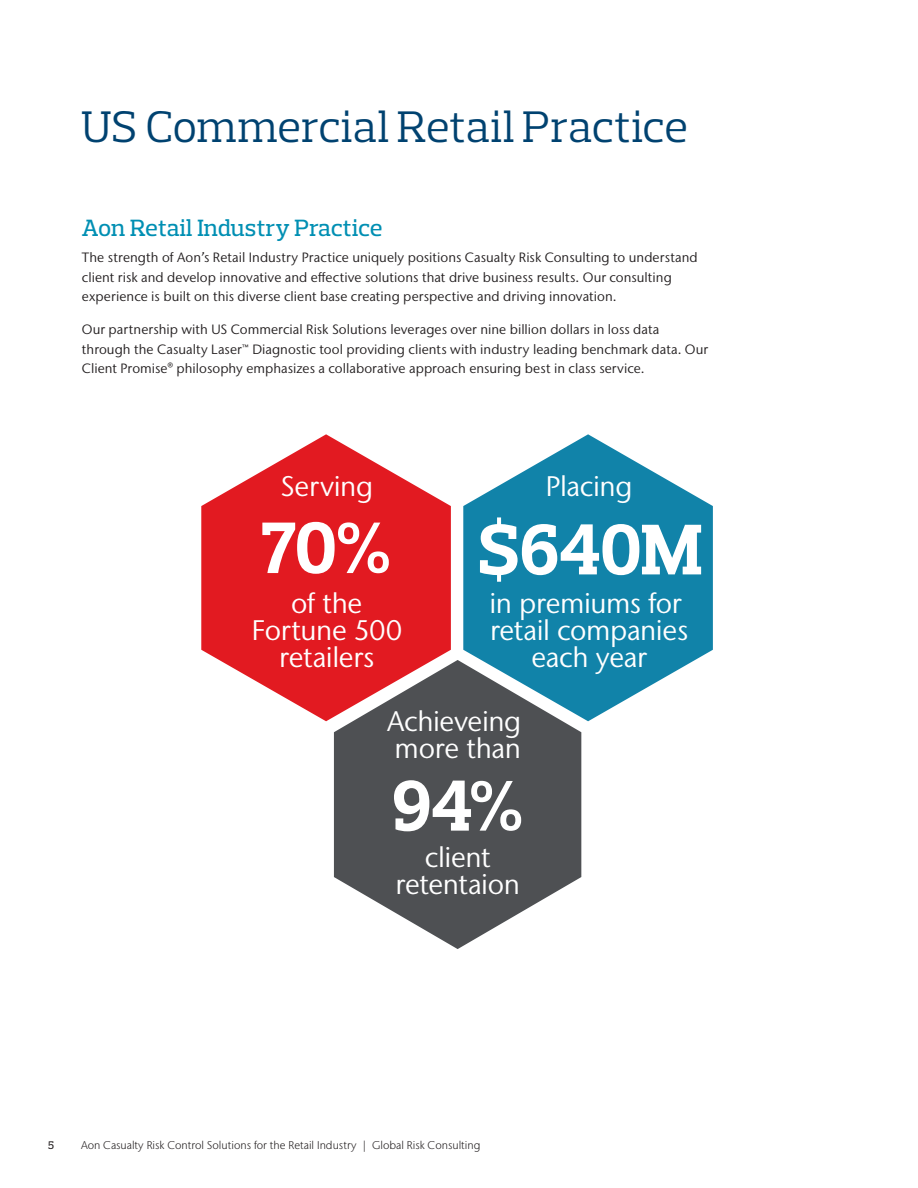
<style>
.page{position:relative;width:918px;height:1188px;background:#fff}
.page>*{position:absolute;margin:0;border:0;box-sizing:border-box;transform-origin:0 0}
.t1{font:700 74.25px "Prelo Slab";color:#fff}
.t2{font:700 73.05px "Prelo Slab";letter-spacing:-.01em;color:#fff}
.Main_Headline_PS_26{font:45px "Prelo Slab";letter-spacing:-.005em;color:#004270}
.t3{font:28.2px/27.2px "Stone Sans IIITC Pro";letter-spacing:-.015em;color:#fff;text-align:center}
.Subhead_1__PS_16_18{font:500 24px "Prelo Slab";color:#008fb3}
.Body_Copy_SS_9_13{font:13.5px/19.5px "Stone Sans IIITC Pro";letter-spacing:.005em;color:#231f20}
.t4{font:300 11.25px "Stone Sans IIITC Pro";color:#231f20}
.t5{font:500 11.25px "Prelo Slab";color:#231f20}
</style>
<div class="page">
<svg style="left:201px;top:434px;width:250px;height:287px;fill:#e21a21"></svg>
<svg style="left:334px;top:660px;width:247px;height:289px;fill:#4e5053"></svg>
<svg style="left:463px;top:434px;width:250px;height:287px;fill:#1183a9"></svg>
<p class="Main_Headline_PS_26" style="left:81px;top:99px;width:609px">US Commercial Retail Practice</p>
<p class="Subhead_1__PS_16_18" style="left:82px;top:213px;width:302px">Aon Retail Industry Practice</p>
<p class="Body_Copy_SS_9_13" style="left:82px;top:248px;width:617px">The strength of Aon’s Retail Industry Practice uniquely positions Casualty Risk Consulting to understand client risk and develop innovative and effective solutions that drive business results. Our consulting experience is built on this diverse client base creating perspective and driving innovation.</p>
<p class="Body_Copy_SS_9_13" style="left:82px;top:320px;width:628px">Our partnership with US Commercial Risk Solutions leverages over nine billion dollars in loss data through the Casualty Laser™ Diagnostic tool providing clients with industry leading benchmark data. Our<br>Client Promise® philosophy emphasizes a collaborative approach ensuring best in class service.</p>
<p class="t3" style="left:281px;top:473px;width:94px">Serving</p>
<p class="t1" style="left:261px;top:503px;width:133px">70%</p>
<p class="t3" style="left:252px;top:589px;width:152px">of the<br>Fortune 500 retailers</p>
<p class="t3" style="left:546px;top:473px;width:88px">Placing</p>
<p class="t2" style="left:476px;top:505px;width:228px">$640M</p>
<p class="t3" style="left:489px;top:589px;width:200px">in premiums for retail companies each year</p>
<p class="t3" style="left:387px;top:708px;width:136px;text-align:left">Achieveing more than</p>
<p class="t2" style="left:392px;top:761px;width:134px">94%</p>
<p class="t3" style="left:396px;top:843px;width:126px">client retentaion</p>
<p class="t5" style="left:48px;top:1138px;width:8px">5</p>
<p class="t4" style="left:81px;top:1138px;width:401px">Aon Casualty Risk Control Solutions for the Retail Industry | Global Risk Consulting</p>
</div>
